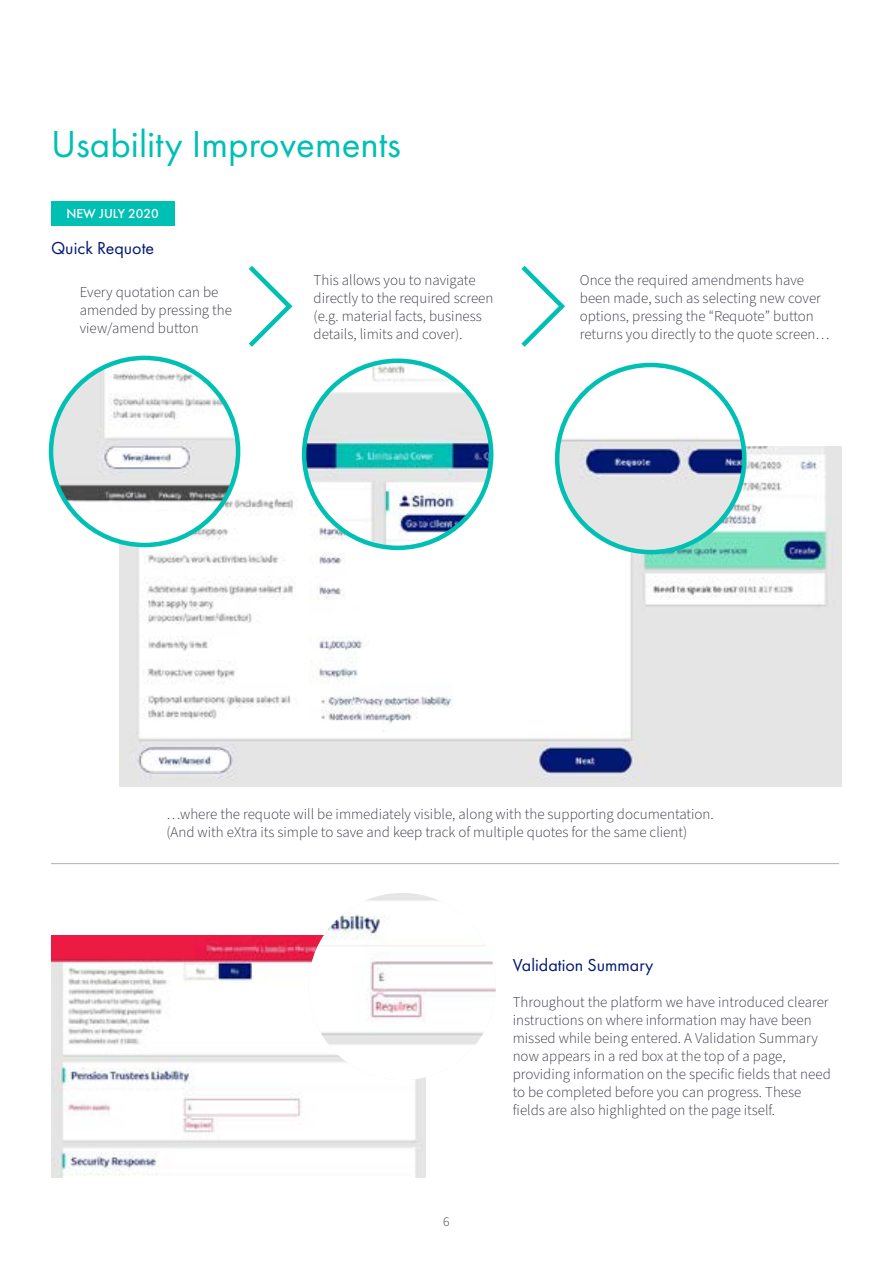
<style>
.page{position:relative;width:893px;height:1263px;background:#fff}
.page>*{position:absolute;margin:0;border:0;box-sizing:border-box;transform-origin:0 0}
.t1{font:39px "Futura PT";color:#00bfb3}
.t2{font:18px "Futura PT";color:#001871}
.t3{font:300 15px/18px "Source Sans Pro";color:#343741}
.t4{font:500 13.5px "Futura PT";color:#fff}
.t5{font:300 13.5px "Source Sans Pro";color:#343741}
</style>
<div class="page">
<img style="left:119px;top:446px;width:723px;height:341px">
<img style="left:51px;top:358px;width:187px;height:187px;border-radius:94px">
<div style="left:49px;top:356px;width:191px;height:191px;border:4px solid #00bfb3;border-radius:50%"></div>
<img style="left:304px;top:361px;width:187px;height:187px;border-radius:94px">
<div style="left:302px;top:358px;width:191px;height:192px;border:4px solid #00bfb3;border-radius:50%"></div>
<img style="left:557px;top:365px;width:187px;height:187px;border-radius:94px">
<div style="left:555px;top:363px;width:191px;height:191px;border:4px solid #00bfb3;border-radius:50%"></div>
<svg style="left:248px;top:266px;width:45px;height:81px"></svg>
<svg style="left:521px;top:265px;width:44px;height:82px"></svg>
<img style="left:51px;top:935px;width:374px;height:243px">
<img style="left:309px;top:893px;width:187px;height:187px;border-radius:94px">
<hr style="left:51px;top:863px;width:788px;height:1px;background:#b1b1b1">
<div style="left:51px;top:201px;width:123px;height:24px;background:#00bfb3"></div>
<h1 class="t1" style="left:51px;top:121px;width:351px">Usability Improvements</h1>
<p class="t4" style="left:66px;top:206px;width:94px">NEW JULY 2020</p>
<p class="t2" style="left:51px;top:237px;width:105px">Quick Requote</p>
<p class="t3" style="left:80px;top:283px;width:154px">Every quotation can be amended by pressing the view/amend button</p>
<p class="t3" style="left:314px;top:271px;width:181px">This allows you to navigate directly to the required screen (e.g. material facts, business details, limits and cover).</p>
<p class="t3" style="left:580px;top:271px;width:251px">Once the required amendments have been made, such as selecting new cover options, pressing the “Requote” button returns you directly to the quote screen…</p>
<p class="t3" style="left:166px;top:805px;width:549px">…where the requote will be immediately visible, along with the supporting documentation. (And with eXtra its simple to save and keep track of multiple quotes for the same client)</p>
<p class="t5" style="left:443px;top:1212px;width:8px">6</p>
<p class="t2" style="left:513px;top:954px;width:142px">Validation Summary</p>
<p class="t3" style="left:513px;top:993px;width:320px">Throughout the platform we have introduced clearer instructions on where information may have been missed while being entered. A Validation Summary now appears in a red box at the top of a page, providing information on the specific fields that need to be completed before you can progress. These fields are also highlighted on the page itself.</p>
</div>
